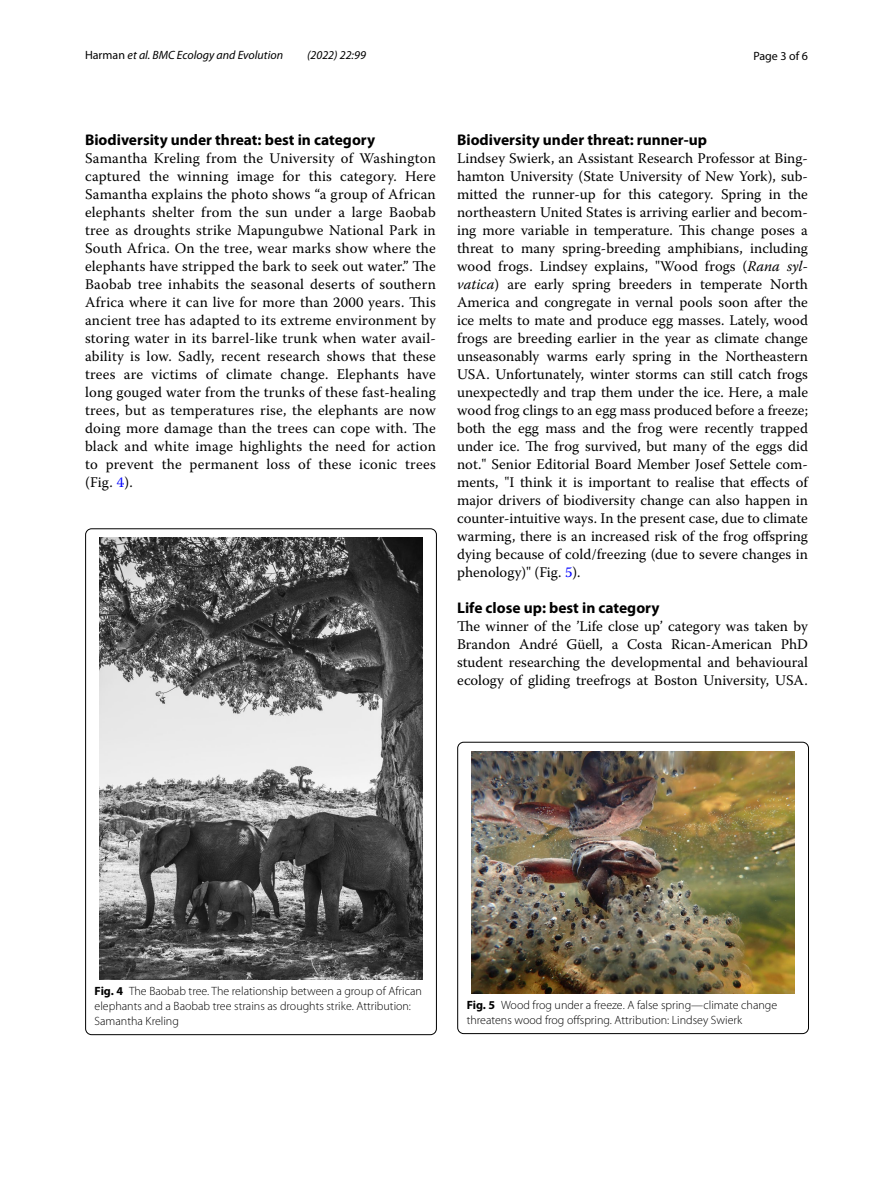
<style>
.page{position:relative;width:893px;height:1187px;background:#fff}
.page>*{position:absolute;margin:0;border:0;box-sizing:border-box;transform-origin:0 0}
.t1{font:700 15.45px "Myriad Pro";color:#000}
.t2{font:14.7px/18px "Warnock Pro";color:#000;text-align:justify}
.t3{font:300 12px/15px "Myriad Pro";color:#000}
.t4{font:italic 12px "Myriad Pro";color:#000}
.t5{font:12px "Myriad Pro";color:#000}
.s1{font-style:normal}
.s2{color:#00f}
.s3{font-style:italic}
.s4{font-weight:700}
</style>
<div class="page">
<img style="left:99px;top:537px;width:324px;height:442px">
<img style="left:471px;top:751px;width:324px;height:242px">
<div style="left:457px;top:742px;width:352px;height:291px;border:1px solid #000;border-radius:6px"></div>
<p class="t4" style="left:85px;top:48px;width:200px"><span class="s1">Harman</span> et al. BMC Ecology and Evolution</p>
<p class="t4" style="left:307px;top:48px;width:60px">(2022) 22:99</p>
<p class="t5" style="left:753px;top:48px;width:56px">Page 3 of 6</p>
<p class="t1" style="left:85px;top:129px;width:292px">Biodiversity under threat: best in category</p>
<p class="t2" style="left:85px;top:148px;width:352px">Samantha Kreling from the University of Washington captured the winning image for this category. Here Samantha explains the photo shows “a group of African elephants shelter from the sun under a large Baobab tree as droughts strike Mapungubwe National Park in South Africa. On the tree, wear marks show where the elephants have stripped the bark to seek out water.” The Baobab tree inhabits the seasonal deserts of southern Africa where it can live for more than 2000 years. This ancient tree has adapted to its extreme environment by storing water in its barrel-like trunk when water avail&shy;ability is low. Sadly, recent research shows that these trees are victims of climate change. Elephants have long gouged water from the trunks of these fast-healing trees, but as temperatures rise, the elephants are now doing more damage than the trees can cope with. The black and white image highlights the need for action to prevent the permanent loss of these iconic trees (Fig. <span class="s2">4</span>).</p>
<p class="t1" style="left:457px;top:129px;width:251px">Biodiversity under threat: runner‑up</p>
<p class="t2" style="left:457px;top:148px;width:352px">Lindsey Swierk, an Assistant Research Professor at Bing&shy;hamton University (State University of New York), sub&shy;mitted the runner-up for this category. Spring in the northeastern United States is arriving earlier and becom&shy;ing more variable in temperature. This change poses a threat to many spring-breeding amphibians, including wood frogs. Lindsey explains, "Wood frogs (<span class="s3">Rana syl&shy;vatica</span>) are early spring breeders in temperate North America and congregate in vernal pools soon after the ice melts to mate and produce egg masses. Lately, wood frogs are breeding earlier in the year as climate change unseasonably warms early spring in the Northeastern USA. Unfortunately, winter storms can still catch frogs unexpectedly and trap them under the ice. Here, a male wood frog clings to an egg mass produced before a freeze; both the egg mass and the frog were recently trapped under ice. The frog survived, but many of the eggs did not." Senior Editorial Board Member Josef Settele com&shy;ments, "I think it is important to realise that effects of major drivers of biodiversity change can also happen in counter-intuitive ways. In the present case, due to climate warming, there is an increased risk of the frog offspring dying because of cold/freezing (due to severe changes in phenology)" (Fig. <span class="s2">5</span>).</p>
<p class="t1" style="left:457px;top:597px;width:204px">Life close up: best in category</p>
<p class="t2" style="left:457px;top:616px;width:352px">The winner of the ’Life close up’ category was taken by Brandon André Güell, a Costa Rican-American PhD student researching the developmental and behavioural ecology of gliding treefrogs at Boston University, USA.</p>
<p class="t3" style="left:95px;top:983px;width:329px"><span class="s4">Fig. 4</span> The Baobab tree. The relationship between a group of African elephants and a Baobab tree strains as droughts strike. Attribution:<br>Samantha Kreling</p>
<p class="t3" style="left:467px;top:997px;width:312px"><span class="s4">Fig. 5</span> Wood frog under a freeze. A false spring—climate change threatens wood frog offspring. Attribution: Lindsey Swierk</p>
</div>
